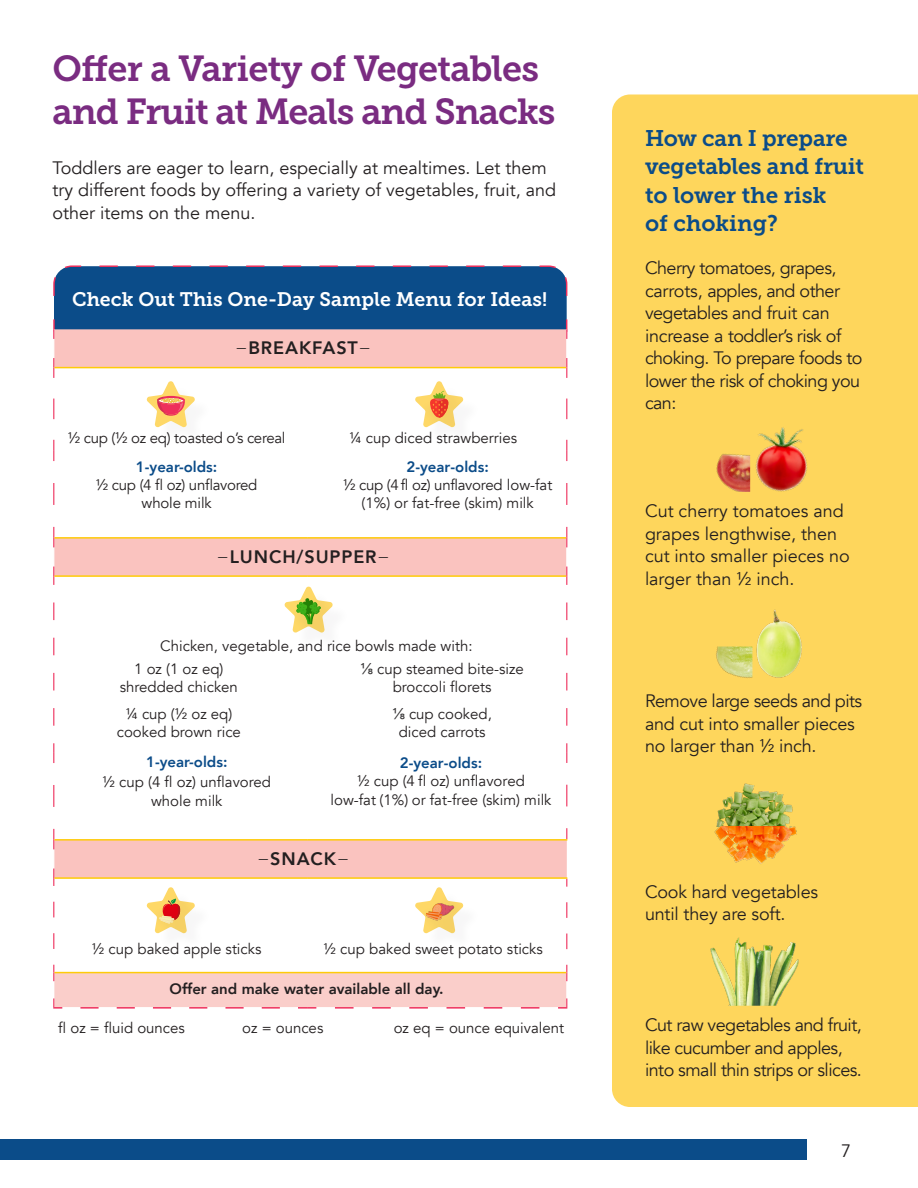
<style>
.page{position:relative;width:918px;height:1188px;background:#fff}
.page>*{position:absolute;margin:0;border:0;box-sizing:border-box;transform-origin:0 0}
.t1{font:36px/43.2px "Museo Slab 700";letter-spacing:-.03em;color:#7a2c81}
.t2{font:22.5px/28.5px "Museo Slab 700";letter-spacing:-.01em;color:#0b4c89}
.t3{font:19.5px "Museo Slab 700";color:#fff}
.t4{font:18px/22.5px "Avenir";letter-spacing:-.01em;color:#231f20}
.t5{font:18px/22.5px "Avenir";letter-spacing:-.03em;color:#231f20}
.t6{font:800 18px "Avenir";letter-spacing:.05em;color:#231f20}
.t7{font:15px/18px "Avenir";color:#231f20;text-align:center}
.t8{font:15px/18px "Avenir";letter-spacing:-.02em;color:#231f20;text-align:center}
.t9{font:800 15px "Avenir";color:#0b4c89}
.t10{font:800 15px "Avenir";color:#231f20}
.s1{font-weight:300}
.s2{font-family:"Arial";color:#312f30}
</style>
<div class="page">
<div style="left:0;top:1139px;width:807px;height:21px;background:#0b4c89"></div>
<div style="left:612px;top:94px;width:306px;height:1013px;background:#fed65c"></div>
<div style="left:54px;top:339px;width:512px;height:28px;background:#fac3bf"></div>
<svg style="left:54px;top:368px;width:513px;height:604px"></svg>
<div style="left:54px;top:973px;width:513px;height:35px;background:#faceca"></div>
<hr style="left:566px;top:368px;width:1px;height:82px;background:#fff">
<hr style="left:566px;top:450px;width:1px;height:88px;background:#fff">
<hr style="left:566px;top:538px;width:1px;height:38px;background:#fff">
<hr style="left:566px;top:576px;width:1px;height:176px;background:#fff">
<hr style="left:566px;top:752px;width:1px;height:87px;background:#fff">
<hr style="left:566px;top:879px;width:1px;height:94px;background:#fff">
<hr style="left:566px;top:973px;width:1px;height:34px;background:#fff">
<hr style="left:53px;top:1007px;width:254px;height:2px;background:#fff">
<hr style="left:307px;top:1007px;width:260px;height:2px;background:#fff">
<svg style="left:53px;top:265px;width:515px;height:74px;background:#315e91"></svg>
<svg style="left:53px;top:398px;width:1px;height:21px"></svg>
<svg style="left:53px;top:358px;width:1px;height:20px"></svg>
<svg style="left:566px;top:398px;width:1px;height:21px"></svg>
<svg style="left:566px;top:358px;width:1px;height:20px"></svg>
<svg style="left:53px;top:483px;width:1px;height:22px"></svg>
<svg style="left:53px;top:440px;width:1px;height:21px"></svg>
<svg style="left:566px;top:483px;width:1px;height:22px"></svg>
<svg style="left:566px;top:440px;width:1px;height:21px"></svg>
<svg style="left:53px;top:527px;width:1px;height:20px"></svg>
<svg style="left:566px;top:527px;width:1px;height:20px"></svg>
<svg style="left:53px;top:602px;width:1px;height:124px"></svg>
<svg style="left:53px;top:567px;width:1px;height:18px"></svg>
<svg style="left:566px;top:602px;width:1px;height:124px"></svg>
<svg style="left:566px;top:567px;width:1px;height:18px"></svg>
<svg style="left:53px;top:785px;width:1px;height:22px"></svg>
<svg style="left:53px;top:743px;width:1px;height:20px"></svg>
<svg style="left:566px;top:784px;width:1px;height:22px"></svg>
<svg style="left:566px;top:743px;width:1px;height:20px"></svg>
<svg style="left:53px;top:829px;width:1px;height:20px"></svg>
<svg style="left:53px;top:901px;width:1px;height:48px"></svg>
<svg style="left:53px;top:869px;width:1px;height:17px"></svg>
<svg style="left:566px;top:902px;width:1px;height:47px"></svg>
<svg style="left:53px;top:965px;width:1px;height:16px"></svg>
<svg style="left:566px;top:965px;width:1px;height:16px"></svg>
<svg style="left:80px;top:1007px;width:200px;height:2px"></svg>
<svg style="left:53px;top:998px;width:9px;height:11px"></svg>
<svg style="left:335px;top:1007px;width:205px;height:2px"></svg>
<svg style="left:298px;top:1007px;width:18px;height:2px"></svg>
<svg style="left:558px;top:998px;width:9px;height:11px"></svg>
<hr style="left:54px;top:367px;width:253px;height:1px;background:#fecb09">
<hr style="left:307px;top:367px;width:259px;height:1px;background:#fecb09">
<hr style="left:54px;top:575px;width:253px;height:2px;background:#fecb09">
<hr style="left:307px;top:575px;width:259px;height:2px;background:#fecb09">
<hr style="left:54px;top:877px;width:253px;height:2px;background:#fecb09">
<hr style="left:307px;top:877px;width:260px;height:2px;background:#fecb09">
<hr style="left:54px;top:839px;width:253px;height:2px;background:#fecb09">
<hr style="left:307px;top:839px;width:260px;height:2px;background:#fecb09">
<hr style="left:54px;top:537px;width:253px;height:2px;background:#fecb09">
<hr style="left:307px;top:537px;width:259px;height:2px;background:#fecb09">
<hr style="left:54px;top:972px;width:253px;height:1px;background:#fecb09">
<hr style="left:307px;top:972px;width:259px;height:1px;background:#fecb09">
<svg style="left:284px;top:586px;width:49px;height:47px"></svg>
<svg style="left:146px;top:887px;width:50px;height:47px"></svg>
<svg style="left:414px;top:887px;width:50px;height:47px"></svg>
<div style="left:150px;top:890px;width:63px;height:62px;background:#231f20;opacity:.04"></div>
<div style="left:418px;top:890px;width:63px;height:62px;background:#231f20;opacity:.04"></div>
<div style="left:150px;top:384px;width:63px;height:62px;background:#fff"></div>
<svg style="left:146px;top:381px;width:50px;height:47px"></svg>
<div style="left:418px;top:384px;width:63px;height:62px;background:#fff"></div>
<svg style="left:414px;top:381px;width:50px;height:47px"></svg>
<div style="left:287px;top:589px;width:64px;height:62px;background:#231f20;opacity:.04"></div>
<img style="left:753px;top:607px;width:49px;height:71px">
<img style="left:753px;top:417px;width:74px;height:83px">
<img style="left:714px;top:444px;width:36px;height:48px">
<img style="left:710px;top:647px;width:42px;height:35px">
<img style="left:712px;top:782px;width:87px;height:87px">
<img style="left:707px;top:937px;width:98px;height:69px">
<h1 class="t1" style="left:52px;top:47px;width:505px">Offer a Variety of Vegetables and Fruit at Meals and Snacks</h1>
<p class="t4" style="left:52px;top:157px;width:505px">Toddlers are eager to learn, especially at mealtimes. Let them try different foods by offering a variety of vegetables, fruit, and other items on the menu.</p>
<h3 class="t3" style="left:72px;top:288px;width:477px">Check Out This One-Day Sample Menu for Ideas!</h3>
<p class="t6" style="left:236px;top:334px;width:137px"><span class="s1">−</span>BREAKFAST<span class="s1">−</span></p>
<p class="t8" style="left:68px;top:429px;width:219px">½ cup (½ oz eq) toasted o’s cereal</p>
<p class="t9" style="left:136px;top:455px;width:83px">1-year-olds:</p>
<p class="t8" style="left:96px;top:476px;width:163px">½ cup (4 fl oz) unflavored whole milk</p>
<p class="t7" style="left:349px;top:429px;width:170px">¼ cup diced strawberries</p>
<p class="t9" style="left:407px;top:455px;width:84px">2-year-olds:</p>
<p class="t7" style="left:343px;top:476px;width:211px">½ cup (4 fl oz) unflavored low-fat (1%) or fat-free (skim) milk</p>
<p class="t6" style="left:217px;top:542px;width:174px"><span class="s1">−</span>LUNCH/SUPPER<span class="s1">−</span></p>
<p class="t7" style="left:134px;top:635px;width:340px;line-height:22.8px;text-align:left;text-indent:26px">Chicken, vegetable, and rice bowls made with:<br>1 oz (1 oz eq)</p>
<p class="t7" style="left:120px;top:674px;width:120px;line-height:26.8px">shredded chicken ¼ cup (½ oz eq)</p>
<p class="t7" style="left:117px;top:723px;width:126px">cooked brown rice</p>
<p class="t7" style="left:360px;top:660px;width:165px"><span class="s2">⅛</span> cup steamed bite-size broccoli florets</p>
<p class="t7" style="left:392px;top:705px;width:101px"><span class="s2">⅛</span> cup cooked, diced carrots</p>
<p class="t9" style="left:146px;top:750px;width:83px">1-year-olds:</p>
<p class="t7" style="left:103px;top:772px;width:170px;line-height:19.5px">½ cup (4 fl oz) unflavored whole milk</p>
<p class="t9" style="left:400px;top:751px;width:84px">2-year-olds:</p>
<p class="t7" style="left:331px;top:771px;width:222px;line-height:19.5px">½ cup (4 fl oz) unflavored<br>low-fat (1%) or fat-free (skim) milk</p>
<p class="t6" style="left:257px;top:844px;width:93px"><span class="s1">−</span>SNACK<span class="s1">−</span></p>
<p class="t7" style="left:92px;top:940px;width:171px">½ cup baked apple sticks</p>
<p class="t7" style="left:324px;top:940px;width:221px">½ cup baked sweet potato sticks</p>
<p class="t10" style="left:170px;top:977px;width:275px">Offer and make water available all day.</p>
<p class="t7" style="left:58px;top:1019px;width:128px">fl oz = fluid ounces</p>
<p class="t7" style="left:242px;top:1019px;width:83px">oz = ounces</p>
<p class="t7" style="left:394px;top:1019px;width:172px">oz eq = ounce equivalent</p>
<h2 class="t2" style="left:645px;top:124px;width:220px">How can I prepare vegetables and fruit to lower the risk<br>of choking?</h2>
<p class="t5" style="left:645px;top:257px;width:219px">Cherry tomatoes, grapes, carrots, apples, and other vegetables and fruit can increase a toddler’s risk of choking. To prepare foods to lower the risk of choking you can:</p>
<p class="t4" style="left:645px;top:500px;width:206px">Cut cherry tomatoes and grapes lengthwise, then cut into smaller pieces no larger than ½ inch.</p>
<p class="t4" style="left:645px;top:690px;width:219px">Remove large seeds and pits and cut into smaller pieces no larger than ½ inch.</p>
<p class="t4" style="left:645px;top:881px;width:175px">Cook hard vegetables until they are soft.</p>
<p class="t5" style="left:645px;top:1014px;width:218px">Cut raw vegetables and fruit, like cucumber and apples, into small thin strips or slices.</p>
<p class="t4" style="left:841px;top:1140px;width:12px">7</p>
</div>
